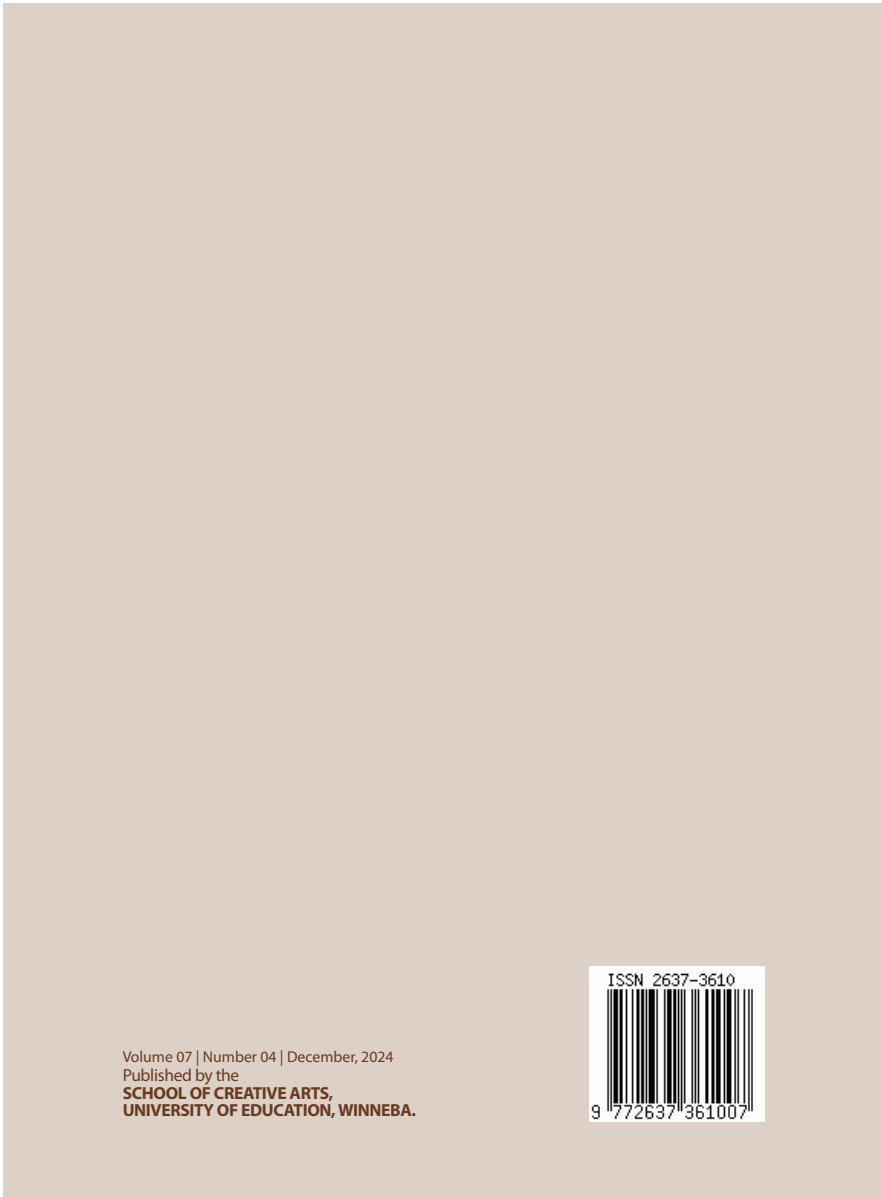
<style>
.page{position:relative;width:882px;height:1197px;background:#fff}
.page>*{position:absolute;margin:0;border:0;box-sizing:border-box;transform-origin:0 0}
.t1{font:700 17.5px "Myriad Pro";letter-spacing:-.02em;color:#673b22}
.t2{font:17.5px "Myriad Pro";letter-spacing:-.02em;color:#673b22}
.t3{font:15.75px "Myriad Pro";color:#673b22}
</style>
<div class="page">
<div style="left:4px;top:4px;width:878px;height:1193px;background:#ddd0c6"></div>
<img style="left:590px;top:966px;width:174px;height:155px">
<p class="t3" style="left:123px;top:1048px;width:272px">Volume 07 | Number 04 | December, 2024</p>
<p class="t2" style="left:123px;top:1066px;width:118px">Published by the</p>
<p class="t1" style="left:123px;top:1083px;width:212px">SCHOOL OF CREATIVE ARTS,</p>
<p class="t1" style="left:123px;top:1101px;width:295px">UNIVERSITY OF EDUCATION, WINNEBA.</p>
</div>
